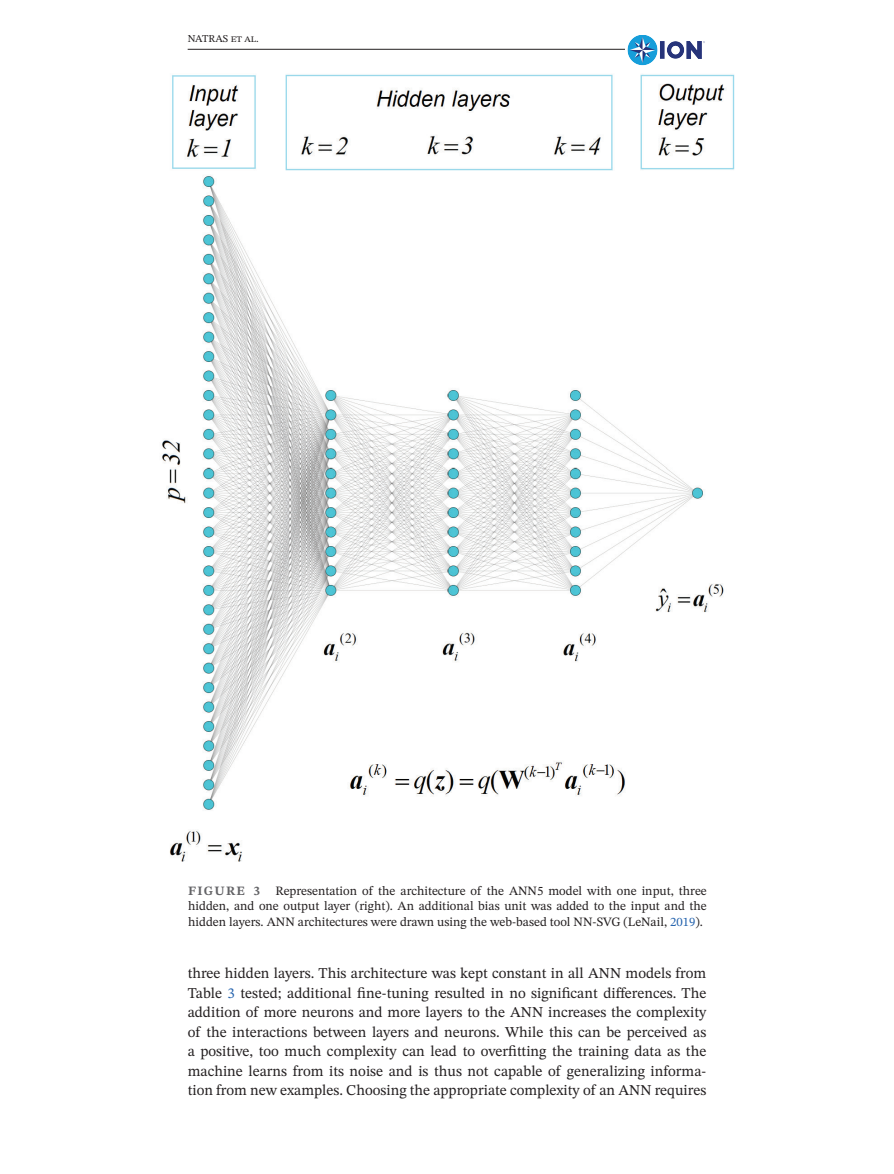
<style>
.page{position:relative;width:894px;height:1174px;background:#fff}
.page>*{position:absolute;margin:0;border:0;box-sizing:border-box;transform-origin:0 0}
.Body_text_indent{font:15px/19.5px "STIX Two Text";color:#231f20;text-align:justify}
.Figure_Caption{font:12.75px/15.3px "STIX Two Text";color:#231f20;text-align:justify}
.t1{font:10.5px "STIX Two Text";color:#231f20}
.s1{font-weight:700;color:#636366}
.s2{color:#2664ae}
</style>
<div class="page">
<hr style="left:188px;top:49px;width:517px;height:1px;background:#231f20">
<div style="left:625px;top:35px;width:81px;height:30px;background:#fff"></div>
<img style="left:627px;top:35px;width:78px;height:30px">
<img style="left:162px;top:74px;width:573px;height:788px">
<p class="t1" style="left:188px;top:31px;width:73px">NATRAS et al.</p>
<p class="Figure_Caption" style="left:188px;top:883px;width:520px"><span class="s1">FIGURE 3</span> Representation of the architecture of the ANN5 model with one input, three hidden, and one output layer (right). An additional bias unit was added to the input and the hidden layers. ANN architectures were drawn using the web-based tool NN-SVG (LeNail, <span class="s2">2019</span>).</p>
<p class="Body_text_indent" style="left:188px;top:963px;width:520px">three hidden layers. This architecture was kept constant in all ANN models from Table <span class="s2">3</span> tested; additional fine-tuning resulted in no significant differences. The addition of more neurons and more layers to the ANN increases the complexity of the interactions between layers and neurons. While this can be perceived as a positive, too much complexity can lead to overfitting the training data as the machine learns from its noise and is thus not capable of generalizing informa&shy;tion from new examples. Choosing the appropriate complexity of an ANN requires</p>
</div>
